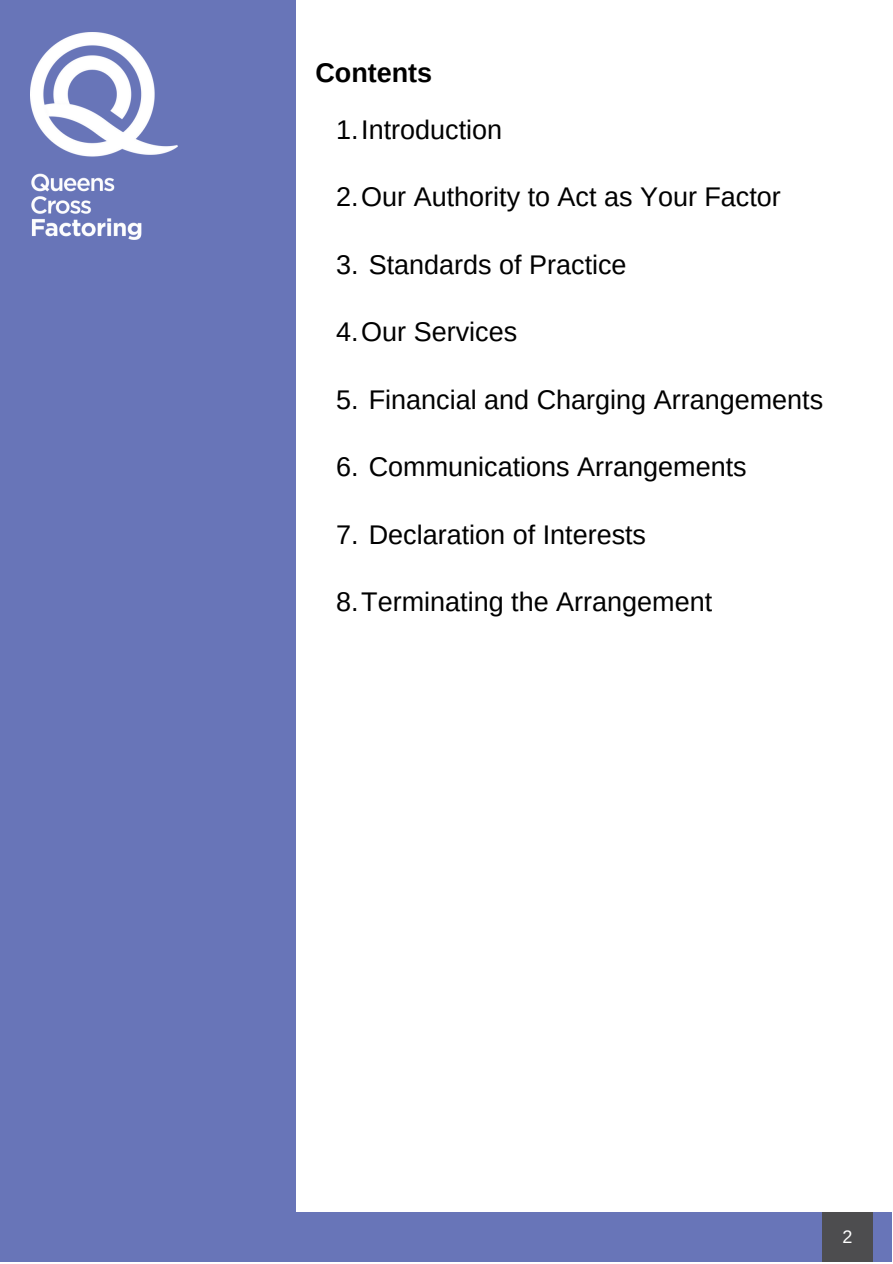
<style>
.page{position:relative;width:893px;height:1264px;background:#fff}
.page>*{position:absolute;margin:0;border:0;box-sizing:border-box;transform-origin:0 0}
.t1{font:27px "Arimo";color:#000}
.t2{font:700 27px "Arimo";color:#000}
.t3{font:18px "Arimo";color:#fff}
</style>
<div class="page">
<div style="left:0;top:0;width:296px;height:1236px;background:#6875b8"></div>
<img style="left:30px;top:32px;width:148px;height:207px">
<div style="left:0;top:1212px;width:891px;height:49px;background:#6875b8"></div>
<div style="left:822px;top:1212px;width:50px;height:49px;background:#4d4d4f"></div>
<p class="t2" style="left:315px;top:58px;width:118px">Contents</p>
<p class="t1" style="left:336px;top:114px;width:168px">1.Introduction</p>
<p class="t1" style="left:336px;top:182px;width:446px">2.Our Authority to Act as Your Factor</p>
<p class="t1" style="left:336px;top:249px;width:292px">3. Standards of Practice</p>
<p class="t1" style="left:336px;top:317px;width:182px">4.Our Services</p>
<p class="t1" style="left:336px;top:384px;width:488px">5. Financial and Charging Arrangements</p>
<p class="t1" style="left:336px;top:452px;width:412px">6. Communications Arrangements</p>
<p class="t1" style="left:336px;top:519px;width:311px">7. Declaration of Interests</p>
<p class="t1" style="left:336px;top:587px;width:377px">8.Terminating the Arrangement</p>
<p class="t3" style="left:842px;top:1226px;width:11px">2</p>
</div>
